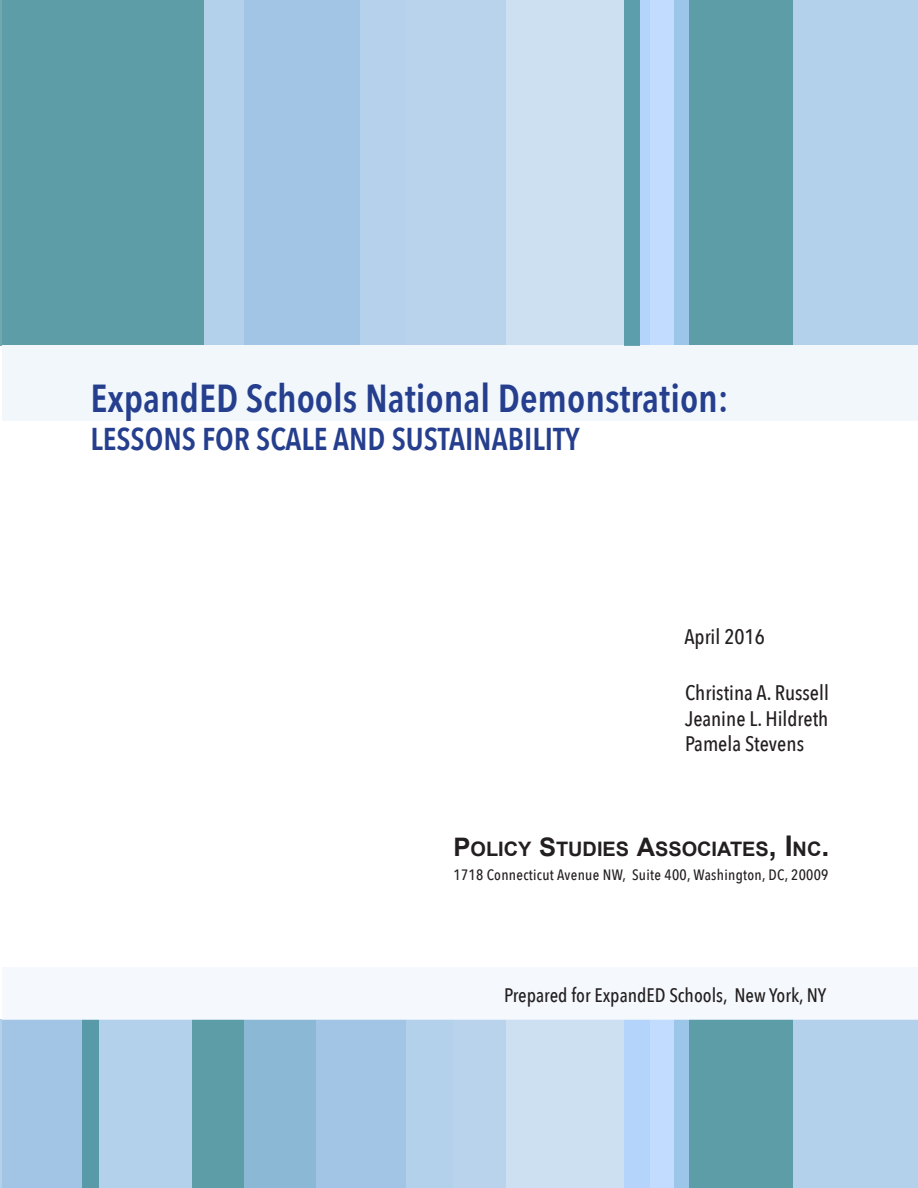
<style>
.page{position:relative;width:918px;height:1188px;background:#fff}
.page>*{position:absolute;margin:0;border:0;box-sizing:border-box;transform-origin:0 0}
.t1{font:600 39px "Avenir Next Condensed";color:#253f8e}
.t2{font:600 31.5px "Avenir Next Condensed";color:#253f8e}
.t3{font:500 21px/25.2px "Avenir Next Condensed";color:#231f20;text-align:justify}
.t4{font:700 19.95px "Arial";color:#231f20}
.t5{font:500 19.5px "Avenir Next Condensed";color:#231f20}
.t6{font:500 15px "Avenir Next Condensed";letter-spacing:.02em;color:#231f20}
.s1{font-size:25.5px}
.s2{font-size:28.5px}
</style>
<div class="page">
<div style="left:689px;top:0;width:229px;height:346px;background:#b4d1eb"></div>
<div style="left:689px;top:1020px;width:229px;height:168px;background:#b4d1eb"></div>
<div style="left:2px;top:0;width:404px;height:346px;background:#b4d1eb"></div>
<div style="left:2px;top:1020px;width:404px;height:168px;background:#b4d1eb"></div>
<div style="left:0;top:1020px;width:98px;height:168px;background:#9cc2e5"></div>
<div style="left:0;top:0;width:204px;height:346px;background:#5c9da8"></div>
<div style="left:192px;top:1020px;width:123px;height:168px;background:#5c9da8"></div>
<div style="left:82px;top:1020px;width:16px;height:168px;background:#589aa7"></div>
<div style="left:674px;top:0;width:119px;height:346px;background:#5c9da8"></div>
<div style="left:674px;top:1020px;width:119px;height:168px;background:#5c9da8"></div>
<div style="left:244px;top:0;width:261px;height:346px;background:#9cc2e5"></div>
<svg style="left:244px;top:1020px;width:210px;height:168px;background:#9ec3e1"></svg>
<div style="left:361px;top:0;width:289px;height:346px;background:linear-gradient(to right,#b2ceea,#d5e5f4)"></div>
<div style="left:454px;top:1020px;width:196px;height:168px;background:linear-gradient(to bottom,#c7dcf1,#c7dcf1)"></div>
<svg style="left:639px;top:0;width:50px;height:346px;background:#b0d1f4"></svg>
<svg style="left:624px;top:1020px;width:65px;height:168px;background:#b3d3f8"></svg>
<div style="left:2px;top:967px;width:916px;height:53px;background:#f2f7fc"></div>
<div style="left:2px;top:346px;width:916px;height:75px;background:#f2f7fc"></div>
<div style="left:624px;top:0;width:15px;height:346px;background:#5c9eac"></div>
<h1 class="t1" style="left:90px;top:373px;width:640px">ExpandED Schools National Demonstration:</h1>
<h2 class="t2" style="left:90px;top:418px;width:491px">LESSONS FOR SCALE AND SUSTAINABILITY</h2>
<p class="t3" style="left:684px;top:624px;width:82px">April 2016</p>
<p class="t3" style="left:685px;top:681px;width:145px">Christina A. Russell Jeanine L. Hildreth Pamela Stevens</p>
<p class="t4" style="left:454px;top:838px;width:377px"><span class="s1">P</span>OLICY <span class="s1">S</span>TUDIES <span class="s1">A</span>SSOCIATES<span class="s2">, I</span>NC<span class="s2">.</span></p>
<p class="t6" style="left:454px;top:865px;width:376px">1718 Connecticut Avenue NW, Suite 400, Washington, DC, 20009</p>
<p class="t5" style="left:504px;top:983px;width:324px">Prepared for ExpandED Schools, New York, NY</p>
</div>
